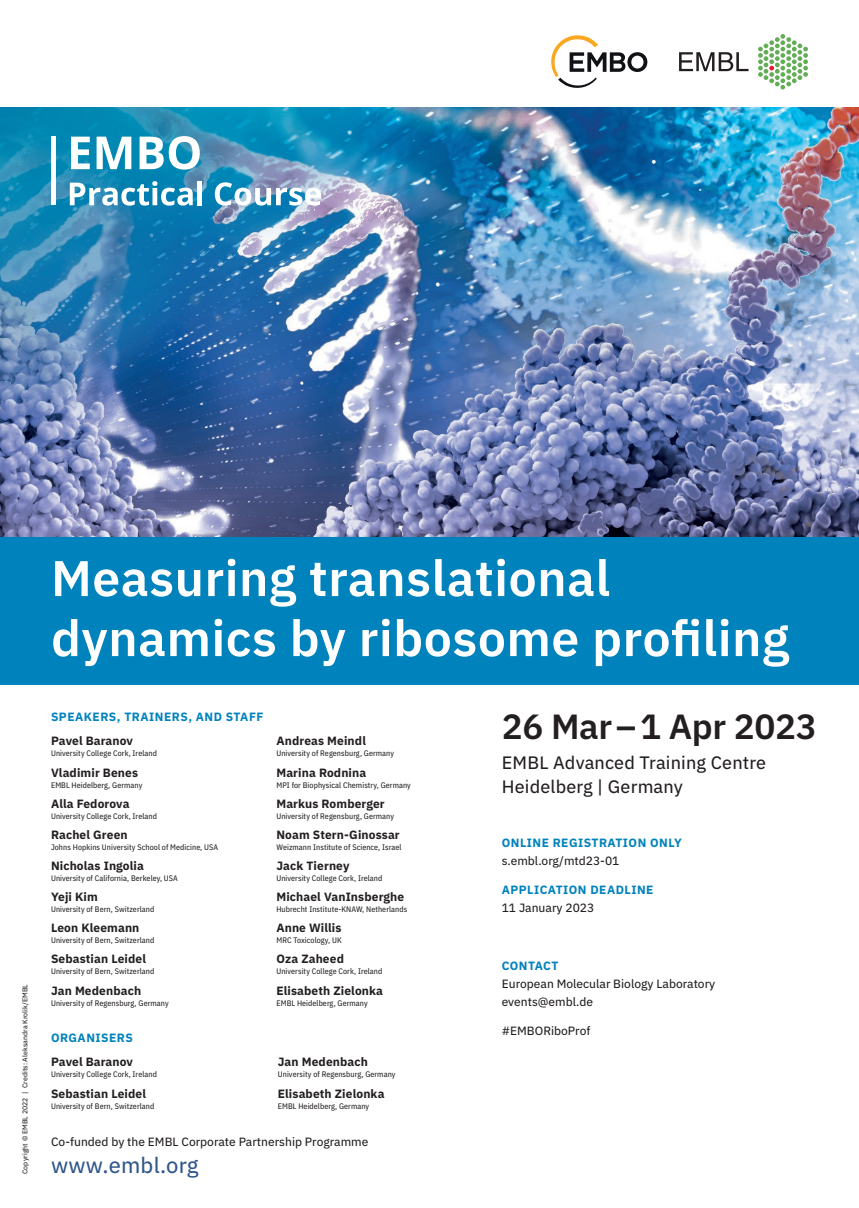
<style>
.page{position:relative;width:859px;height:1208px;background:#fff}
.page>*{position:absolute;margin:0;border:0;box-sizing:border-box;transform-origin:0 0}
.CCO_headline{font:600 50px/60px "IBM Plex Sans";letter-spacing:.01em;color:#fff}
.CCO_date_35_32_semib{font:600 35px "IBM Plex Sans";letter-spacing:-.01em;color:#231f20}
.CCO_URL_22_text_blue{font:22px "IBM Plex Sans Text";letter-spacing:.01em;color:#305789}
.CCO_location_18_24_t{font:18px/24px "IBM Plex Sans Text";letter-spacing:.01em;color:#231f20}
.CCO_speakers___organ{font:700 12px "IBM Plex Sans";letter-spacing:.01em;color:#231f20}
.CCO_copy_12_18_text{font:12px/18px "IBM Plex Sans Text";color:#231f20}
.CCO_EMBO_sublines_12{font:700 12px "IBM Plex Sans";letter-spacing:.04em;color:#0082bd}
.CCO_speakers___organ-2{font:8px "IBM Plex Sans Cond Text";letter-spacing:.01em;color:#231f20}
.Copyright___Credits{font:7px "IBM Plex Sans Text";letter-spacing:.005em;color:#231f20}
</style>
<div class="page">
<img style="left:0;top:108px;width:859px;height:429px">
<div style="left:0;top:537px;width:859px;height:148px;background:#0082bd"></div>
<svg style="left:758px;top:34px;width:50px;height:55px"></svg>
<svg style="left:679px;top:52px;width:69px;height:19px"></svg>
<svg style="left:551px;top:35px;width:96px;height:53px"></svg>
<hr style="left:51px;top:137px;width:4px;height:68px;background:#fff">
<svg style="left:71px;top:137px;width:19px;height:32px"></svg>
<svg style="left:97px;top:137px;width:34px;height:32px"></svg>
<svg style="left:140px;top:136px;width:60px;height:34px"></svg>
<svg style="left:70px;top:181px;width:123px;height:25px"></svg>
<hr style="left:198px;top:181px;width:4px;height:24px;background:#fff">
<svg style="left:215px;top:182px;width:106px;height:24px"></svg>
<p class="Copyright___Credits" style="left:20px;top:1174px;width:191px;rotate:-90deg">Copyright © EMBL 2022 | Credits: Aleksandra Krolik/EMBL</p>
<p class="CCO_headline" style="left:51px;top:544px;width:740px">Measuring translational dynamics by ribosome profiling</p>
<p class="CCO_EMBO_sublines_12" style="left:51px;top:707px;width:214px">SPEAKERS, TRAINERS, AND STAFF</p>
<p class="CCO_speakers___organ" style="left:51px;top:731px;width:84px">Pavel Baranov</p>
<p class="CCO_speakers___organ-2" style="left:51px;top:747px;width:108px">University College Cork, Ireland</p>
<p class="CCO_speakers___organ" style="left:51px;top:763px;width:89px">Vladimir Benes</p>
<p class="CCO_speakers___organ-2" style="left:51px;top:778px;width:93px">EMBL Heidelberg, Germany</p>
<p class="CCO_speakers___organ" style="left:51px;top:794px;width:80px">Alla Fedorova</p>
<p class="CCO_speakers___organ-2" style="left:51px;top:809px;width:108px">University College Cork, Ireland</p>
<p class="CCO_speakers___organ" style="left:51px;top:825px;width:78px">Rachel Green</p>
<p class="CCO_speakers___organ-2" style="left:51px;top:841px;width:169px">Johns Hopkins University School of Medicine, USA</p>
<p class="CCO_speakers___organ" style="left:51px;top:856px;width:94px">Nicholas Ingolia</p>
<p class="CCO_speakers___organ-2" style="left:51px;top:872px;width:128px">University of California, Berkeley, USA</p>
<p class="CCO_speakers___organ" style="left:51px;top:887px;width:48px">Yeji Kim</p>
<p class="CCO_speakers___organ-2" style="left:51px;top:903px;width:105px">University of Bern, Switzerland</p>
<p class="CCO_speakers___organ" style="left:51px;top:918px;width:90px">Leon Kleemann</p>
<p class="CCO_speakers___organ-2" style="left:51px;top:934px;width:105px">University of Bern, Switzerland</p>
<p class="CCO_speakers___organ" style="left:51px;top:949px;width:97px">Sebastian Leidel</p>
<p class="CCO_speakers___organ-2" style="left:51px;top:965px;width:105px">University of Bern, Switzerland</p>
<p class="CCO_speakers___organ" style="left:51px;top:980px;width:92px">Jan Medenbach</p>
<p class="CCO_speakers___organ-2" style="left:51px;top:996px;width:119px">University of Regensburg, Germany</p>
<p class="CCO_EMBO_sublines_12" style="left:51px;top:1027px;width:83px">ORGANISERS</p>
<p class="CCO_speakers___organ" style="left:51px;top:1052px;width:84px">Pavel Baranov</p>
<p class="CCO_speakers___organ-2" style="left:51px;top:1067px;width:108px">University College Cork, Ireland</p>
<p class="CCO_speakers___organ" style="left:51px;top:1083px;width:97px">Sebastian Leidel</p>
<p class="CCO_speakers___organ-2" style="left:51px;top:1099px;width:105px">University of Bern, Switzerland</p>
<p class="CCO_speakers___organ" style="left:276px;top:731px;width:91px">Andreas Meindl</p>
<p class="CCO_speakers___organ-2" style="left:276px;top:747px;width:119px">University of Regensburg, Germany</p>
<p class="CCO_speakers___organ" style="left:276px;top:763px;width:91px">Marina Rodnina</p>
<p class="CCO_speakers___organ-2" style="left:276px;top:778px;width:136px">MPI for Biophysical Chemistry, Germany</p>
<p class="CCO_speakers___organ" style="left:276px;top:794px;width:110px">Markus Romberger</p>
<p class="CCO_speakers___organ-2" style="left:276px;top:809px;width:119px">University of Regensburg, Germany</p>
<p class="CCO_speakers___organ" style="left:276px;top:825px;width:125px">Noam Stern-Ginossar</p>
<p class="CCO_speakers___organ-2" style="left:276px;top:841px;width:127px">Weizmann Institute of Science, Israel</p>
<p class="CCO_speakers___organ" style="left:276px;top:856px;width:75px">Jack Tierney</p>
<p class="CCO_speakers___organ-2" style="left:276px;top:872px;width:108px">University College Cork, Ireland</p>
<p class="CCO_speakers___organ" style="left:276px;top:887px;width:129px">Michael VanInsberghe</p>
<p class="CCO_speakers___organ-2" style="left:276px;top:903px;width:132px">Hubrecht Institute-KNAW, Netherlands</p>
<p class="CCO_speakers___organ" style="left:276px;top:918px;width:67px">Anne Willis</p>
<p class="CCO_speakers___organ-2" style="left:276px;top:934px;width:67px">MRC Toxicology, UK</p>
<p class="CCO_speakers___organ" style="left:276px;top:949px;width:69px">Oza Zaheed</p>
<p class="CCO_speakers___organ-2" style="left:276px;top:965px;width:108px">University College Cork, Ireland</p>
<p class="CCO_speakers___organ" style="left:276px;top:980px;width:108px">Elisabeth Zielonka</p>
<p class="CCO_speakers___organ-2" style="left:276px;top:996px;width:93px">EMBL Heidelberg, Germany</p>
<p class="CCO_speakers___organ" style="left:278px;top:1052px;width:92px">Jan Medenbach</p>
<p class="CCO_speakers___organ-2" style="left:278px;top:1067px;width:119px">University of Regensburg, Germany</p>
<p class="CCO_speakers___organ" style="left:278px;top:1083px;width:108px">Elisabeth Zielonka</p>
<p class="CCO_speakers___organ-2" style="left:278px;top:1099px;width:93px">EMBL Heidelberg, Germany</p>
<p class="CCO_copy_12_18_text" style="left:51px;top:1132px;width:319px">Co-funded by the EMBL Corporate Partnership Programme</p>
<p class="CCO_URL_22_text_blue" style="left:51px;top:1147px;width:149px">www.embl.org</p>
<p class="CCO_date_35_32_semib" style="left:502px;top:699px;width:316px">26 Mar–1 Apr 2023</p>
<p class="CCO_location_18_24_t" style="left:502px;top:749px;width:266px">EMBL Advanced Training Centre<br>Heidelberg | Germany</p>
<p class="CCO_EMBO_sublines_12" style="left:502px;top:833px;width:182px">ONLINE REGISTRATION ONLY</p>
<p class="CCO_copy_12_18_text" style="left:502px;top:851px;width:119px">s.embl.org/mtd23-01</p>
<p class="CCO_EMBO_sublines_12" style="left:502px;top:880px;width:153px">APPLICATION DEADLINE</p>
<p class="CCO_copy_12_18_text" style="left:502px;top:897px;width:94px">11 January 2023</p>
<p class="CCO_EMBO_sublines_12" style="left:502px;top:955px;width:58px">CONTACT</p>
<p class="CCO_copy_12_18_text" style="left:502px;top:973px;width:215px">European Molecular Biology Laboratory events@embl.de</p>
<p class="CCO_copy_12_18_text" style="left:502px;top:1020px;width:90px">#EMBORiboProf</p>
</div>
